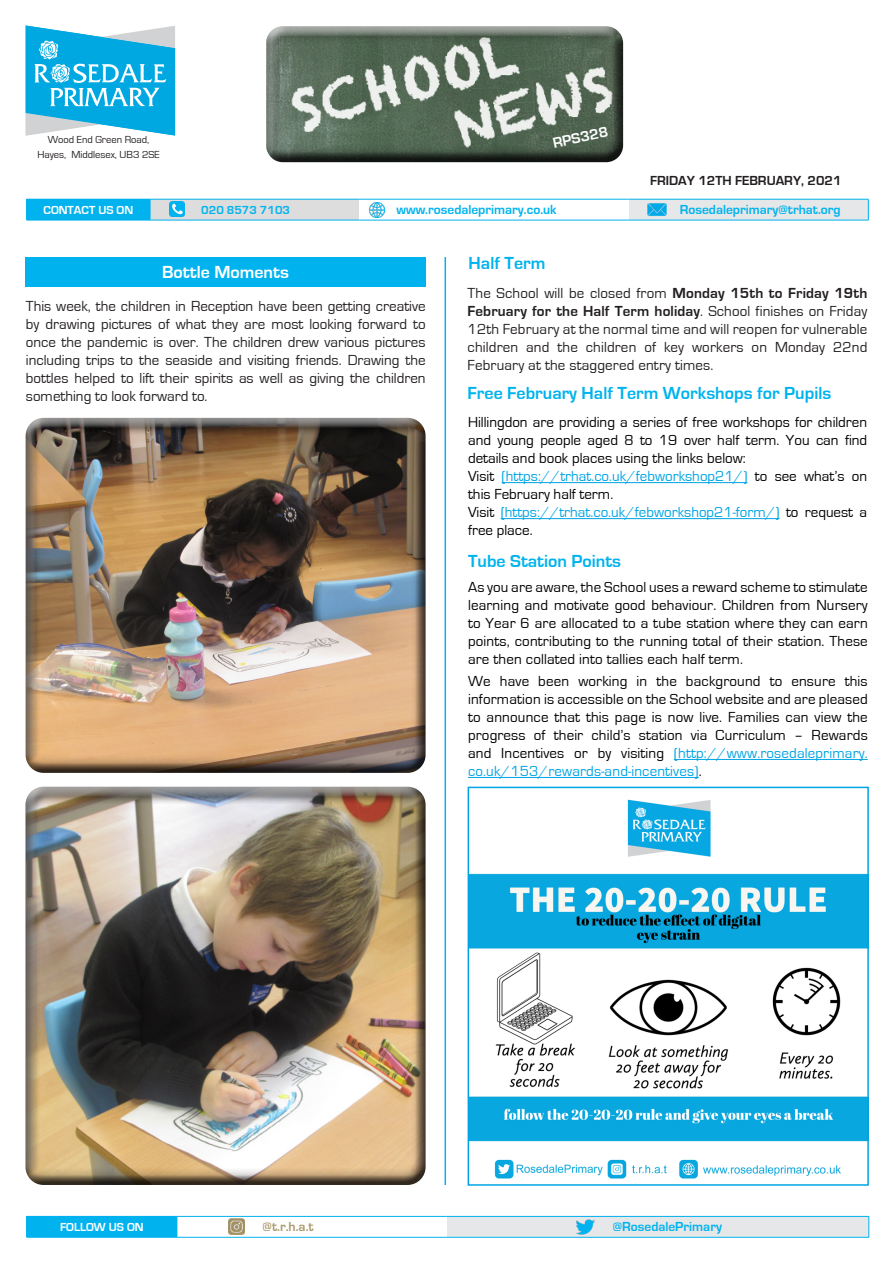
<style>
.page{position:relative;width:893px;height:1263px;background:#fff}
.page>*{position:absolute;margin:0;border:0;box-sizing:border-box;transform-origin:0 0}
.t1{font:700 18px "Eurostile";color:#00b3ee}
.t2{font:700 18px "Eurostile";color:#fff}
.t3{font:15px/18px "Eurostile";color:#000;text-align:justify}
.t4{font:15px/18px "Eurostile";letter-spacing:.005em;color:#231f20;text-align:justify}
.t5{font:15px/18px "Eurostile";color:#00a4e4}
.t6{font:700 15px "Eurostile";color:#fff}
.t7{font:700 13.5px "Eurostile";color:#00b3ee}
.t8{font:700 13.5px "Eurostile";color:#231f20}
.t9{font:700 13.5px "Eurostile";color:#ab9a6c}
.t10{font:700 12px "Eurostile";color:#fff}
.t11{font:700 12px "Eurostile";color:#00b3ee}
.t12{font:10.5px/15px "Eurostile";color:#231f20;text-align:center}
.s1{font-weight:700}
.s2{color:#00a4e4}
.s3{color:#000}
</style>
<div class="page">
<div style="left:263px;top:23px;width:360px;height:130px;background:#fff;opacity:.75"></div>
<div style="left:263px;top:30px;width:360px;height:133px;background:#231f20;opacity:.75"></div>
<hr style="left:445px;top:257px;width:1px;height:928px;background:#00b3ee">
<div style="left:27px;top:1216px;width:150px;height:21px;background:#00b3ee"></div>
<div style="left:447px;top:1216px;width:422px;height:21px;background:#e6e7e9"></div>
<hr style="left:177px;top:1216px;width:270px;height:1px;background:#00b3ee">
<hr style="left:177px;top:1237px;width:270px;height:1px;background:#00b3ee">
<svg style="left:177px;top:1216px;width:1px;height:21px"></svg>
<hr style="left:27px;top:1237px;width:150px;height:1px;background:#00b3ee">
<hr style="left:447px;top:1216px;width:422px;height:1px;background:#00b3ee">
<svg style="left:869px;top:1216px;width:1px;height:21px"></svg>
<hr style="left:447px;top:1237px;width:422px;height:1px;background:#00b3ee">
<svg style="left:26px;top:26px;width:149px;height:110px"></svg>
<img style="left:229px;top:1218px;width:16px;height:16px">
<img style="left:577px;top:1219px;width:17px;height:16px">
<div style="left:27px;top:199px;width:123px;height:21px;background:#00b3ee"></div>
<div style="left:150px;top:199px;width:208px;height:21px;background:#ddd"></div>
<div style="left:629px;top:199px;width:239px;height:21px;background:#e6e7e9"></div>
<hr style="left:358px;top:199px;width:271px;height:1px;background:#00b3ee">
<hr style="left:358px;top:220px;width:271px;height:1px;background:#00b3ee">
<hr style="left:629px;top:199px;width:239px;height:1px;background:#00b3ee">
<svg style="left:868px;top:199px;width:1px;height:21px"></svg>
<hr style="left:629px;top:220px;width:239px;height:1px;background:#00b3ee">
<hr style="left:150px;top:199px;width:208px;height:1px;background:#00b3ee">
<hr style="left:150px;top:220px;width:208px;height:1px;background:#00b3ee">
<svg style="left:150px;top:199px;width:1px;height:21px"></svg>
<hr style="left:27px;top:220px;width:123px;height:1px;background:#00b3ee">
<img style="left:647px;top:203px;width:19px;height:13px">
<img style="left:370px;top:202px;width:14px;height:15px">
<img style="left:170px;top:201px;width:15px;height:15px">
<div style="left:26px;top:422px;width:402px;height:351px;background:#231f20;opacity:.75"></div>
<div style="left:26px;top:257px;width:400px;height:30px;background:#00b3ee"></div>
<div style="left:25px;top:791px;width:402px;height:394px;background:#231f20;opacity:.75"></div>
<img style="left:471px;top:799px;width:395px;height:380px">
<div style="left:468px;top:787px;width:401px;height:399px;border:2px solid #00a4e4"></div>
<hr style="left:674px;top:759px;width:194px;height:1px;background:#00a4e4">
<hr style="left:468px;top:777px;width:231px;height:1px;background:#00a4e4">
<hr style="left:502px;top:482px;width:245px;height:1px;background:#00a4e4">
<hr style="left:501px;top:518px;width:279px;height:1px;background:#00a4e4">
<p class="t12" style="left:37px;top:132px;width:124px">Wood End Green Road,<br>Hayes, Middlesex, UB3 2SE</p>
<p class="t6" style="left:551px;top:135px;width:58px;rotate:-12deg">RPS328</p>
<p class="t8" style="left:650px;top:173px;width:193px">FRIDAY 12TH FEBRUARY, 2021</p>
<p class="t10" style="left:44px;top:203px;width:91px">CONTACT US ON</p>
<p class="t11" style="left:201px;top:203px;width:90px">020 8573 7103</p>
<p class="t7" style="left:396px;top:202px;width:162px">www.rosedaleprimary.co.uk</p>
<p class="t7" style="left:680px;top:202px;width:163px">Rosedaleprimary@trhat.org</p>
<p class="t2" style="left:162px;top:262px;width:128px">Bottle Moments</p>
<p class="t4" style="left:26px;top:297px;width:401px">This week, the children in Reception have been getting creative by drawing pictures of what they are most looking forward to once the pandemic is over. The children drew various pictures including trips to the seaside and visiting friends. Drawing the bottles helped to lift their spirits as well as giving the children something to look forward to.</p>
<p class="t1" style="left:469px;top:253px;width:78px">Half Term</p>
<p class="t4" style="left:468px;top:285px;width:401px">The School will be closed from <span class="s1">Monday 15th to Friday 19th February for the Half Term holiday</span>. School finishes on Friday 12th February at the normal time and will reopen for vulnerable children and the children of key workers on Monday 22nd February at the staggered entry times.</p>
<p class="t1" style="left:468px;top:383px;width:365px">Free February Half Term Workshops for Pupils</p>
<p class="t3" style="left:468px;top:413px;width:401px">Hillingdon are providing a series of free workshops for children and young people aged 8 to 19 over half term. You can find details and book places using the links below:</p>
<p class="t3" style="left:468px;top:467px;width:401px">Visit <span class="s2">(https://trhat.co.uk/febworkshop21/)</span> to see what’s on this February half term.</p>
<p class="t5" style="left:468px;top:503px;width:401px"><span class="s3">Visit</span> (https://trhat.co.uk/febworkshop21-form/) <span class="s3">to request a free place.</span></p>
<p class="t1" style="left:468px;top:551px;width:155px">Tube Station Points</p>
<p class="t3" style="left:468px;top:578px;width:401px">As you are aware, the School uses a reward scheme to stimulate learning and motivate good behaviour. Children from Nursery to Year 6 are allocated to a tube station where they can earn points, contributing to the running total of their station. These are then collated into tallies each half term.</p>
<p class="t3" style="left:468px;top:672px;width:401px">We have been working in the background to ensure this information is accessible on the School website and are pleased to announce that this page is now live. Families can view the progress of their child’s station via Curriculum – Rewards and Incentives or by visiting <span class="s2">(http://www.rosedaleprimary. co.uk/153/rewards-and-incentives)</span>.</p>
<p class="t10" style="left:60px;top:1220px;width:85px">FOLLOW US ON</p>
<p class="t9" style="left:263px;top:1219px;width:53px">@t.r.h.a.t</p>
<p class="t7" style="left:613px;top:1219px;width:111px">@RosedalePrimary</p>
</div>
